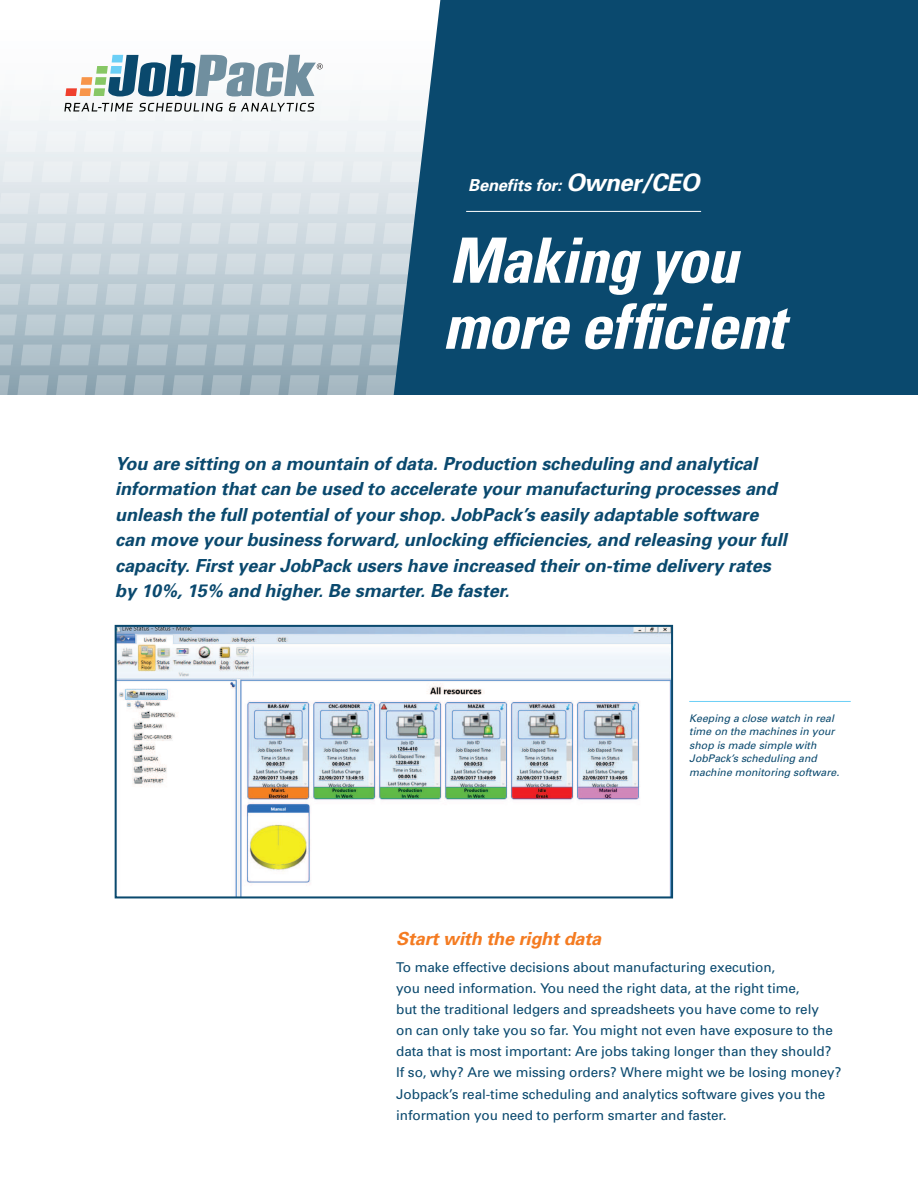
<style>
.page{position:relative;width:918px;height:1188px;background:#fff}
.page>*{position:absolute;margin:0;border:0;box-sizing:border-box;transform-origin:0 0}
.t1{font:italic 700 condensed 62.55px/66px "Univers";color:#fff}
.t2{font:italic 700 18px/25.5px "Univers";color:#0a496e}
.t3{font:italic 700 18px "Univers";color:#f47b21}
.t4{font:italic 700 16.5px "Univers";color:#fff}
.t5{font:13.5px/21px "Univers";letter-spacing:-.005em;color:#0a496e}
.t6{font:italic 10.5px/13.5px "Univers";color:#0a496e}
.s1{font-size:24px}
</style>
<div class="page">
<svg style="left:0;top:106px;width:393px;height:289px;background:#c4d1d9"></svg>
<svg style="left:2px;top:161px;width:32px;height:21px"></svg>
<svg style="left:6px;top:131px;width:32px;height:21px"></svg>
<svg style="left:0;top:193px;width:30px;height:21px"></svg>
<svg style="left:0;top:284px;width:20px;height:21px"></svg>
<svg style="left:0;top:223px;width:27px;height:21px"></svg>
<svg style="left:0;top:254px;width:24px;height:20px"></svg>
<svg style="left:0;top:314px;width:17px;height:21px"></svg>
<svg style="left:0;top:344px;width:13px;height:21px"></svg>
<svg style="left:0;top:375px;width:10px;height:20px"></svg>
<svg style="left:41px;top:161px;width:32px;height:21px"></svg>
<svg style="left:45px;top:131px;width:32px;height:21px"></svg>
<svg style="left:38px;top:193px;width:31px;height:21px"></svg>
<svg style="left:28px;top:284px;width:31px;height:21px"></svg>
<svg style="left:35px;top:223px;width:31px;height:21px"></svg>
<svg style="left:31px;top:254px;width:32px;height:20px"></svg>
<svg style="left:25px;top:314px;width:31px;height:21px"></svg>
<svg style="left:21px;top:344px;width:31px;height:21px"></svg>
<svg style="left:17px;top:375px;width:32px;height:20px"></svg>
<svg style="left:80px;top:161px;width:31px;height:21px"></svg>
<svg style="left:84px;top:131px;width:31px;height:21px"></svg>
<svg style="left:76px;top:193px;width:32px;height:21px"></svg>
<svg style="left:67px;top:284px;width:31px;height:21px"></svg>
<svg style="left:73px;top:223px;width:32px;height:21px"></svg>
<svg style="left:70px;top:254px;width:31px;height:20px"></svg>
<svg style="left:63px;top:314px;width:32px;height:21px"></svg>
<svg style="left:59px;top:344px;width:32px;height:21px"></svg>
<svg style="left:56px;top:375px;width:31px;height:20px"></svg>
<svg style="left:119px;top:161px;width:31px;height:21px"></svg>
<svg style="left:122px;top:131px;width:32px;height:21px"></svg>
<svg style="left:115px;top:193px;width:31px;height:21px"></svg>
<svg style="left:105px;top:284px;width:32px;height:21px"></svg>
<svg style="left:112px;top:223px;width:31px;height:21px"></svg>
<svg style="left:108px;top:254px;width:32px;height:20px"></svg>
<svg style="left:102px;top:314px;width:31px;height:21px"></svg>
<svg style="left:98px;top:344px;width:31px;height:21px"></svg>
<svg style="left:94px;top:375px;width:32px;height:20px"></svg>
<svg style="left:157px;top:161px;width:32px;height:21px"></svg>
<svg style="left:161px;top:131px;width:31px;height:21px"></svg>
<svg style="left:153px;top:193px;width:32px;height:21px"></svg>
<svg style="left:144px;top:284px;width:31px;height:21px"></svg>
<svg style="left:150px;top:223px;width:32px;height:21px"></svg>
<svg style="left:147px;top:254px;width:31px;height:20px"></svg>
<svg style="left:140px;top:314px;width:32px;height:21px"></svg>
<svg style="left:136px;top:344px;width:32px;height:21px"></svg>
<svg style="left:133px;top:375px;width:31px;height:20px"></svg>
<svg style="left:196px;top:161px;width:32px;height:21px"></svg>
<svg style="left:200px;top:131px;width:31px;height:21px"></svg>
<svg style="left:192px;top:193px;width:32px;height:21px"></svg>
<svg style="left:183px;top:284px;width:31px;height:21px"></svg>
<svg style="left:189px;top:223px;width:32px;height:21px"></svg>
<svg style="left:186px;top:254px;width:31px;height:20px"></svg>
<svg style="left:179px;top:314px;width:32px;height:21px"></svg>
<svg style="left:175px;top:344px;width:32px;height:21px"></svg>
<svg style="left:172px;top:375px;width:31px;height:20px"></svg>
<svg style="left:235px;top:161px;width:31px;height:21px"></svg>
<svg style="left:238px;top:131px;width:32px;height:21px"></svg>
<svg style="left:231px;top:193px;width:31px;height:21px"></svg>
<svg style="left:221px;top:284px;width:32px;height:21px"></svg>
<svg style="left:228px;top:223px;width:31px;height:21px"></svg>
<svg style="left:225px;top:254px;width:31px;height:20px"></svg>
<svg style="left:218px;top:314px;width:31px;height:21px"></svg>
<svg style="left:214px;top:344px;width:31px;height:21px"></svg>
<svg style="left:211px;top:375px;width:31px;height:20px"></svg>
<svg style="left:273px;top:161px;width:32px;height:21px"></svg>
<svg style="left:277px;top:131px;width:31px;height:21px"></svg>
<svg style="left:270px;top:193px;width:31px;height:21px"></svg>
<svg style="left:260px;top:284px;width:31px;height:21px"></svg>
<svg style="left:266px;top:223px;width:32px;height:21px"></svg>
<svg style="left:263px;top:254px;width:32px;height:20px"></svg>
<svg style="left:256px;top:314px;width:32px;height:21px"></svg>
<svg style="left:253px;top:344px;width:31px;height:21px"></svg>
<svg style="left:249px;top:375px;width:32px;height:20px"></svg>
<svg style="left:312px;top:161px;width:31px;height:21px"></svg>
<svg style="left:319px;top:106px;width:31px;height:15px"></svg>
<svg style="left:316px;top:131px;width:31px;height:21px"></svg>
<svg style="left:308px;top:193px;width:32px;height:21px"></svg>
<svg style="left:298px;top:284px;width:32px;height:21px"></svg>
<svg style="left:305px;top:223px;width:31px;height:21px"></svg>
<svg style="left:302px;top:254px;width:31px;height:20px"></svg>
<svg style="left:295px;top:314px;width:31px;height:21px"></svg>
<svg style="left:291px;top:344px;width:32px;height:21px"></svg>
<svg style="left:288px;top:375px;width:31px;height:20px"></svg>
<svg style="left:351px;top:161px;width:31px;height:21px"></svg>
<svg style="left:358px;top:106px;width:31px;height:15px"></svg>
<svg style="left:355px;top:131px;width:31px;height:21px"></svg>
<svg style="left:347px;top:193px;width:32px;height:21px"></svg>
<svg style="left:337px;top:284px;width:32px;height:21px"></svg>
<svg style="left:344px;top:223px;width:31px;height:21px"></svg>
<svg style="left:341px;top:254px;width:31px;height:20px"></svg>
<svg style="left:334px;top:314px;width:31px;height:21px"></svg>
<svg style="left:330px;top:344px;width:32px;height:21px"></svg>
<svg style="left:327px;top:375px;width:31px;height:20px"></svg>
<svg style="left:389px;top:161px;width:4px;height:21px"></svg>
<svg style="left:386px;top:193px;width:7px;height:21px"></svg>
<svg style="left:376px;top:284px;width:17px;height:21px"></svg>
<svg style="left:383px;top:223px;width:10px;height:21px"></svg>
<svg style="left:379px;top:254px;width:14px;height:20px"></svg>
<svg style="left:373px;top:314px;width:20px;height:21px"></svg>
<svg style="left:369px;top:344px;width:24px;height:21px"></svg>
<svg style="left:365px;top:375px;width:28px;height:20px"></svg>
<div style="left:393px;top:0;width:524px;height:395px;background:#0a496e"></div>
<svg style="left:319px;top:39px;width:232px;height:51px"></svg>
<svg style="left:0;top:54px;width:319px;height:67px"></svg>
<img style="left:118px;top:627px;width:552px;height:268px">
<div style="left:115px;top:624px;width:558px;height:274px;border:2px solid #0a496e"></div>
<hr style="left:689px;top:701px;width:161px;height:1px;background:#6bcff6">
<hr style="left:466px;top:211px;width:235px;height:1px;background:#fff">
<p class="t4" style="left:468px;top:178px;width:238px">Benefits for:<span class="s1">Owner/CEO</span></p>
<h1 class="t1" style="left:443px;top:233px;width:355px">Making you more ef ficient</h1>
<p class="t2" style="left:115px;top:452px;width:676px">You are sitting on a mountain of data. Production scheduling and analytical information that can be used to accelerate your manufacturing processes and unleash the full potential of your shop. JobPack’s easily adaptable software can move your business forward, unlocking efficiencies, and releasing your full capacity. First year JobPack users have increased their on-time delivery rates by 10%, 15% and higher. Be smarter. Be faster.</p>
<p class="t6" style="left:689px;top:712px;width:154px">Keeping a close watch in real time on the machines in your shop is made simple with<br>JobPack’s scheduling and machine monitoring software.</p>
<h2 class="t3" style="left:396px;top:931px;width:210px">Startwith the rightdata</h2>
<p class="t5" style="left:396px;top:958px;width:446px">To make effective decisions about manufacturing execution,<br>you need information. You need the right data, at the right time,<br>but the traditional ledgers and spreadsheets you have come to rely<br>on can only take you so far. You might not even have exposure to the data that is most important: Are jobs taking longer than they should?<br>If so, why? Are we missing orders? Where might we be losing money?<br>Jobpack’s real-time scheduling and analytics software gives you the information you need to perform smarter and faster.</p>
</div>
